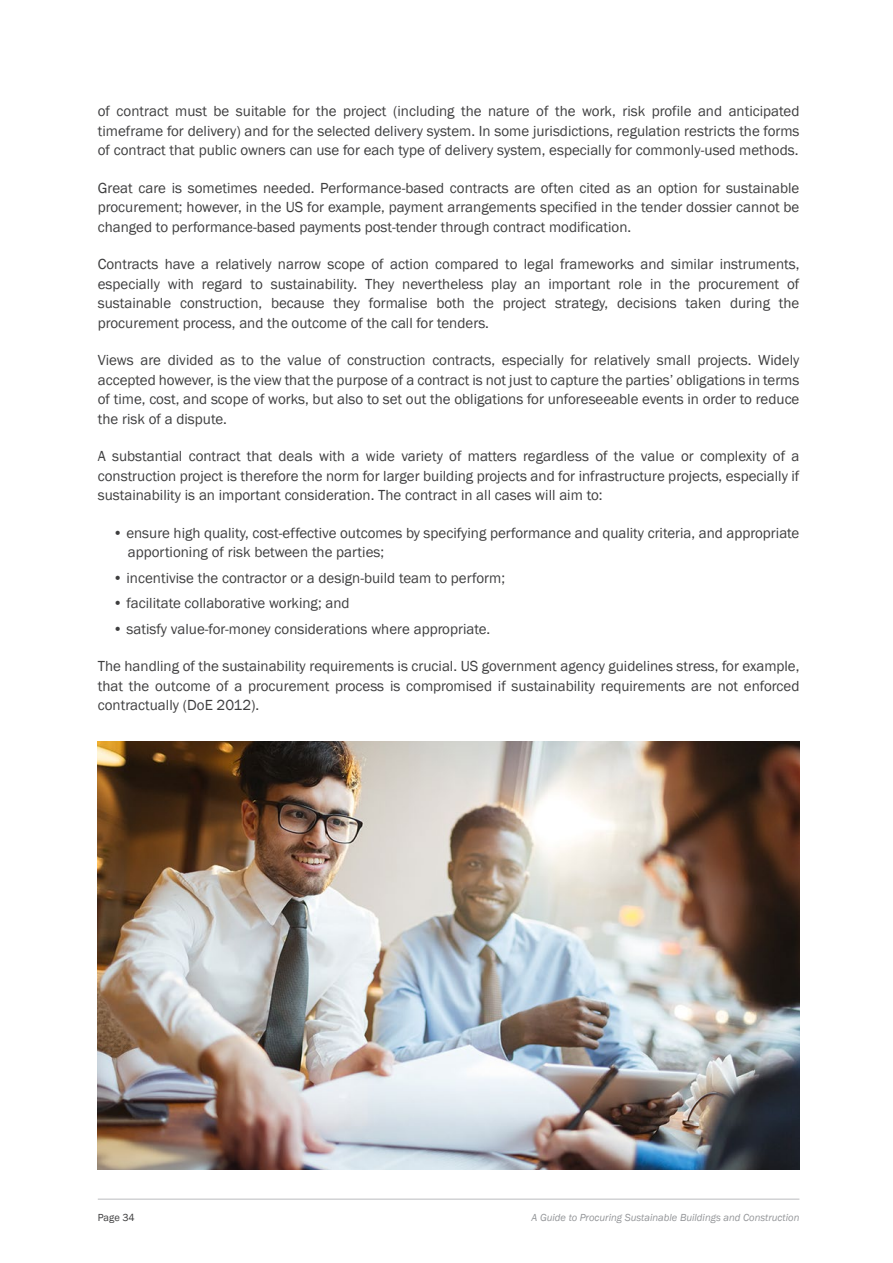
<style>
.page{position:relative;width:893px;height:1263px;background:#fff}
.page>*{position:absolute;margin:0;border:0;box-sizing:border-box;transform-origin:0 0}
.t1{font:15px/19.5px "Franklin Gothic";color:#3e3e3f;text-align:justify}
.t2{font:italic 10.5px "Franklin Gothic";color:#939598}
.t3{font:10.5px "Franklin Gothic";color:#3e3e3f}
</style>
<div class="page">
<hr style="left:98px;top:1198px;width:701px;height:2px;background:#d1d2d4">
<img style="left:98px;top:741px;width:701px;height:428px">
<p class="t1" style="left:98px;top:102px;width:703px">of contract must be suitable for the project (including the nature of the work, risk profile and anticipated timeframe for delivery) and for the selected delivery system. In some jurisdictions, regulation restricts the forms of contract that public owners can use for each type of delivery system, especially for commonly-used methods.</p>
<p class="t1" style="left:98px;top:178px;width:703px">Great care is sometimes needed. Performance-based contracts are often cited as an option for sustainable procurement; however, in the US for example, payment arrangements specified in the tender dossier cannot be changed to performance-based payments post-tender through contract modification.</p>
<p class="t1" style="left:98px;top:255px;width:703px">Contracts have a relatively narrow scope of action compared to legal frameworks and similar instruments, especially with regard to sustainability. They nevertheless play an important role in the procurement of sustainable construction, because they formalise both the project strategy, decisions taken during the procurement process, and the outcome of the call for tenders.</p>
<p class="t1" style="left:98px;top:351px;width:703px">Views are divided as to the value of construction contracts, especially for relatively small projects. Widely accepted however, is the view that the purpose of a contract is not just to capture the parties’ obligations in terms of time, cost, and scope of works, but also to set out the obligations for unforeseeable events in order to reduce the risk of a dispute.</p>
<p class="t1" style="left:98px;top:447px;width:703px">A substantial contract that deals with a wide variety of matters regardless of the value or complexity of a construction project is therefore the norm for larger building projects and for infrastructure projects, especially if sustainability is an important consideration. The contract in all cases will aim to:</p>
<p class="t1" style="left:128px;top:523px;width:673px;text-indent:-15px">• ensure high quality, cost-effective outcomes by specifying performance and quality criteria, and appropriate apportioning of risk between the parties;</p>
<p class="t1" style="left:113px;top:568px;width:394px">• incentivise the contractor or a design-build team to perform;</p>
<p class="t1" style="left:113px;top:594px;width:238px">• facilitate collaborative working; and</p>
<p class="t1" style="left:113px;top:619px;width:379px">• satisfy value-for-money considerations where appropriate.</p>
<p class="t1" style="left:98px;top:657px;width:703px">The handling of the sustainability requirements is crucial. US government agency guidelines stress, for example, that the outcome of a procurement process is compromised if sustainability requirements are not enforced contractually (DoE 2012).</p>
<p class="t3" style="left:98px;top:1211px;width:38px">Page 34</p>
<p class="t2" style="left:531px;top:1210px;width:269px">A Guide to Procuring Sustainable Buildings and Construction</p>
</div>
